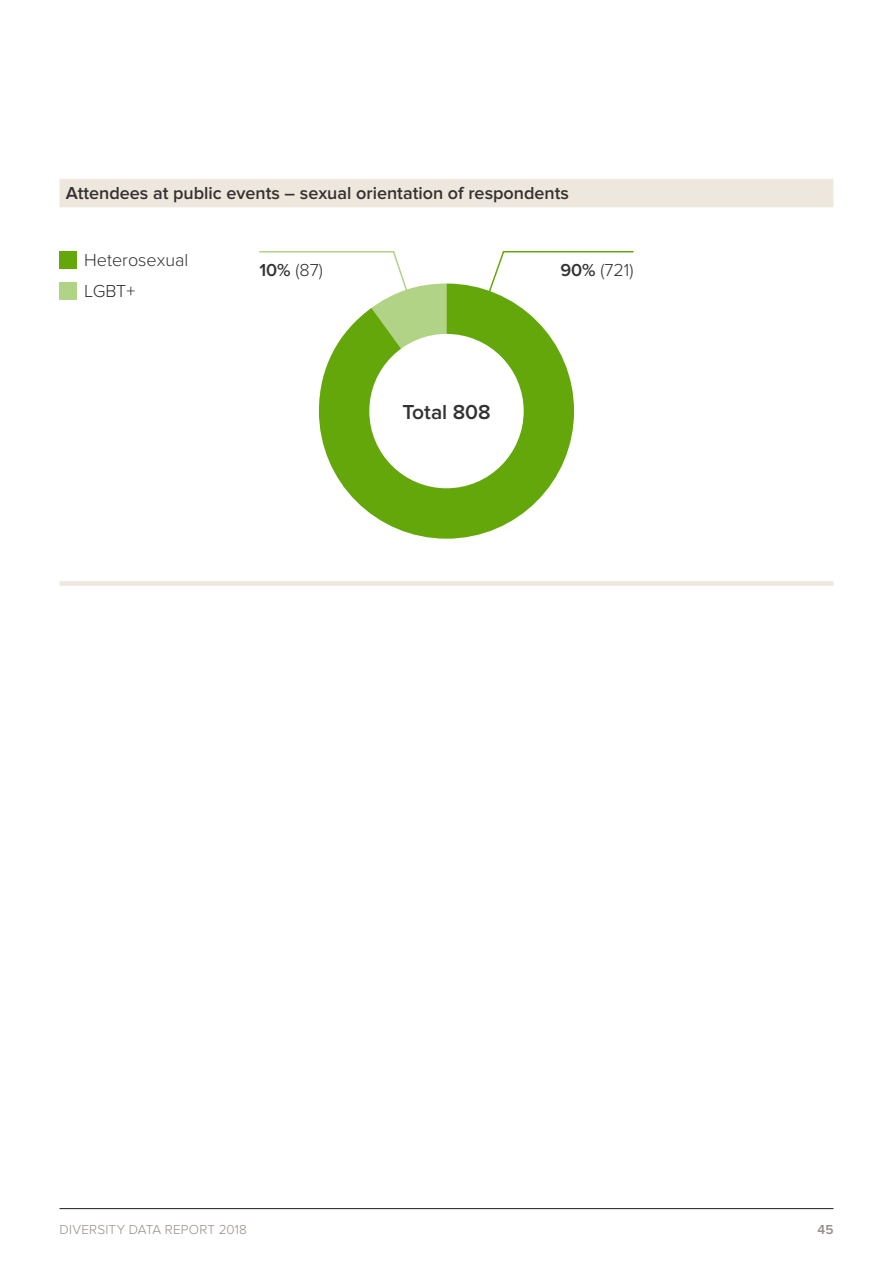
<style>
.page{position:relative;width:893px;height:1263px;background:#fff}
.page>*{position:absolute;margin:0;border:0;box-sizing:border-box;transform-origin:0 0}
.t1{font:600 21px "Proxima Nova";color:#333132}
.t2{font:600 18px "Proxima Nova";color:#333132}
.t3{font:300 18px/31px "Proxima Nova";color:#333132}
.t4{font:300 13.5px "Proxima Nova";letter-spacing:.015em;color:#978c87}
.t5{font:600 13.5px "Proxima Nova";color:#978c87}
.s1{font-weight:600}
</style>
<div class="page">
<div style="left:60px;top:179px;width:773px;height:28px;background:#ede7dd"></div>
<div style="left:60px;top:282px;width:17px;height:17px;background:#b1d385"></div>
<div style="left:60px;top:251px;width:17px;height:17px;background:#64a70b"></div>
<svg style="left:259px;top:251px;width:375px;height:162px"></svg>
<svg style="left:319px;top:283px;width:255px;height:256px;fill:#64a70b"></svg>
<div style="left:369px;top:334px;width:155px;height:154px;background:#fff;border-radius:50%"></div>
<div style="left:60px;top:581px;width:773px;height:5px;background:#ede7dd"></div>
<hr style="left:60px;top:1208px;width:773px;height:1px;background:#1d1d1b">
<p class="t2" style="left:66px;top:183px;width:505px">Attendees at public events – sexual orientation of respondents</p>
<p class="t3" style="left:84px;top:244px;width:106px">Heterosexual<br>LGBT+</p>
<p class="t3" style="left:259px;top:255px;width:65px"><span class="s1">10%</span> (87)</p>
<p class="t3" style="left:560px;top:255px;width:75px"><span class="s1">90%</span> (721)</p>
<p class="t1" style="left:402px;top:400px;width:90px">Total 808</p>
<p class="t4" style="left:60px;top:1222px;width:189px">DIVERSITY DATA REPORT 2018</p>
<p class="t5" style="left:817px;top:1222px;width:17px">45</p>
</div>
